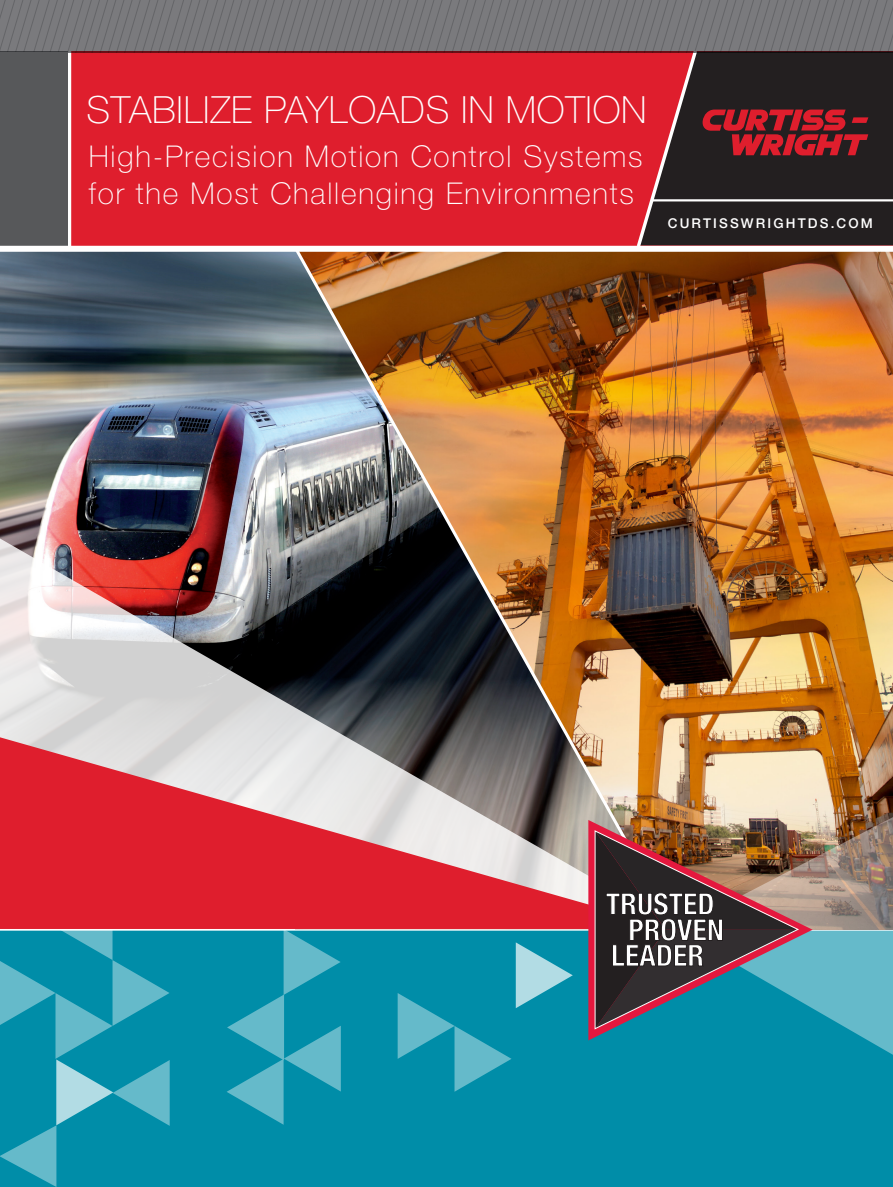
<style>
.page{position:relative;width:893px;height:1187px;background:#fff}
.page>*{position:absolute;margin:0;border:0;box-sizing:border-box;transform-origin:0 0}
.t1{font:100 37.5px "Helvetica Neue LT Std";letter-spacing:.02em;color:#fff}
.t2{font:100 30px/36px "Helvetica Neue LT Std";letter-spacing:.06em;color:#fff}
.t3{font:500 13.5px "Helvetica Neue LT Std";letter-spacing:.16em;color:#fff}
</style>
<div class="page">
<img style="left:671px;top:252px;width:222px;height:478px">
<img style="left:0;top:252px;width:292px;height:243px">
<img style="left:0;top:495px;width:804px;height:435px">
<img style="left:292px;top:252px;width:379px;height:485px">
<svg style="left:0;top:737px;width:675px;height:191px;background:#d1686d"></svg>
<svg style="left:0;top:0;width:893px;height:246px;background:#a4333d"></svg>
<div style="left:0;top:52px;width:68px;height:196px;background:#57585a"></div>
<div style="left:170px;top:930px;width:723px;height:256px;background:#008da8"></div>
<svg style="left:227px;top:929px;width:114px;height:195px;background:#249db4"></svg>
<svg style="left:0;top:929px;width:170px;height:257px;background:#209bb2"></svg>
<svg style="left:398px;top:942px;width:175px;height:149px;background:#1b99b1"></svg>
<div style="left:0;top:246px;width:893px;height:6px;background:#fff"></div>
<img style="left:676px;top:730px;width:217px;height:420px">
<img style="left:588px;top:819px;width:225px;height:221px">
<img style="left:595px;top:830px;width:204px;height:199px">
<p class="t1" style="left:87px;top:88px;width:562px">STABILIZE PAYLOADS IN MOTION</p>
<p class="t2" style="left:89px;top:139px;width:555px">High-Precision Motion Control Systems for the Most Challenging Environments</p>
<p class="t3" style="left:668px;top:215px;width:207px">CURTISSWRIGHTDS.COM</p>
</div>
